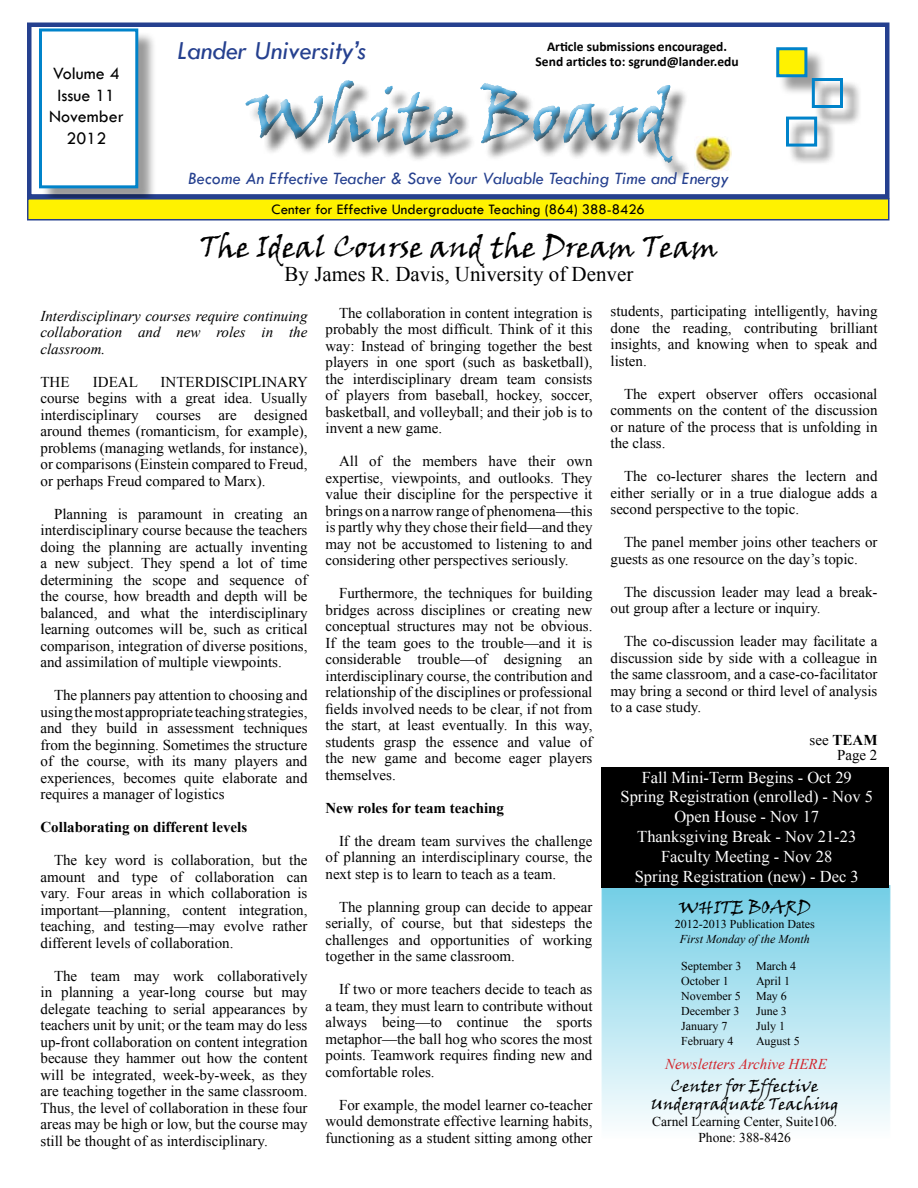
<style>
.page{position:relative;width:918px;height:1188px;background:#fff}
.page>*{position:absolute;margin:0;border:0;box-sizing:border-box;transform-origin:0 0}
.t1{font:30px "Viner Hand ITC";color:#000}
.t2{font:italic 27px "Tw Cen";color:#25408f}
.t3{font:21px "Times New Roman";color:#000}
.t4{font:italic 18px "Tw Cen";color:#25408f}
.t5{font:18px/21.6px "Tw Cen";color:#000;text-align:center}
.t6{font:18px "Viner Hand ITC";color:#000}
.t7{font:16.5px/19.8px "Times New Roman";color:#fff;text-align:center}
.t8{font:16.5px/18px "Viner Hand ITC";color:#000;text-align:center}
.t9{font:15px/16.5px "Times New Roman";color:#000;text-align:justify}
.t10{font:italic 15px/16.5px "Times New Roman";color:#000;text-align:justify}
.t11{font:700 15px "Times New Roman";color:#000}
.t12{font:15px "Tw Cen";color:#000}
.t13{font:italic 15px "Times New Roman";color:#d2232a}
.t14{font:700 13.5px/15px "Calibri";color:#000;text-align:center}
.t15{font:13.5px/16.5px "Times New Roman";color:#000;text-align:center}
.t16{font:12px/15px "Times New Roman";color:#000}
.t17{font:italic 12px "Times New Roman";color:#000}
.s1{font-weight:700}
</style>
<div class="page">
<div style="left:602px;top:885px;width:288px;height:253px;background:linear-gradient(to bottom,#6ec7de,#feffff);border:1px solid #72cee6"></div>
<div style="left:27px;top:22px;width:863px;height:177px;background:#fff;border:4px solid #25408f"></div>
<div style="left:245px;top:79px;width:429px;height:84px;background:#000;opacity:.75"></div>
<div style="left:41px;top:31px;width:116px;height:176px;background:#000;opacity:.4"></div>
<div style="left:39px;top:28px;width:99px;height:160px;background:#fff;border:3px solid #0083ca"></div>
<div style="left:778px;top:50px;width:48px;height:46px;background:#000;opacity:.39"></div>
<div style="left:776px;top:47px;width:31px;height:30px;background:#fff200;border:3px solid #0083ca"></div>
<div style="left:814px;top:80px;width:48px;height:47px;background:#000;opacity:.75"></div>
<div style="left:812px;top:78px;width:31px;height:30px;border:3px solid #0083ca"></div>
<div style="left:788px;top:119px;width:48px;height:46px;background:#000;opacity:.75"></div>
<div style="left:786px;top:117px;width:31px;height:30px;border:3px solid #0083ca"></div>
<div style="left:27px;top:198px;width:863px;height:22px;background:#fff200;border:2px solid #25408f"></div>
<img style="left:695px;top:136px;width:36px;height:35px">
<div style="left:602px;top:767px;width:287px;height:120px;background:#000"></div>
<p class="t5" style="left:49px;top:63px;width:76px">Volume 4<br>Issue 11<br>November<br>2012</p>
<h2 class="t2" style="left:177px;top:34px;width:191px">Lander University’s</h2>
<p class="t14" style="left:536px;top:39px;width:205px">Article submissions encouraged.<br>Send articles to: sgrund@lander.edu</p>
<p class="t4" style="left:188px;top:168px;width:542px">Become An Effective Teacher &amp; Save Your Valuable Teaching Time and Energy</p>
<p class="t12" style="left:272px;top:201px;width:375px">Center for Effective Undergraduate Teaching (864) 388-8426</p>
<h1 class="t1" style="left:200px;top:228px;width:520px">The Ideal Course and the Dream Team</h1>
<h3 class="t3" style="left:285px;top:260px;width:350px">By James R. Davis, University of Denver</h3>
<p class="t10" style="left:40px;top:307px;width:269px">Interdisciplinary courses require continuing collaboration and new roles in the classroom.</p>
<p class="t9" style="left:40px;top:373px;width:31px">The</p>
<p class="t9" style="left:93px;top:373px;width:36px">ideal</p>
<p class="t9" style="left:161px;top:373px;width:118px">interdisciplinar</p>
<p class="t9" style="left:610px;top:303px;width:269px">students, participating intelligently, having done the reading, contributing brilliant insights, and knowing when to speak and listen.</p>
<p class="t9" style="left:610px;top:385px;width:269px;text-indent:14px">The expert observer offers occasional comments on the content of the discussion or nature of the process that is unfolding in the class.</p>
<p class="t9" style="left:610px;top:468px;width:268px;text-indent:14px">The co-lecturer shares the lectern and either serially or in a true dialogue adds a second perspective to the topic.</p>
<p class="t9" style="left:610px;top:534px;width:268px;text-indent:14px">The panel member joins other teachers or guests as one resource on the day’s topic.</p>
<p class="t9" style="left:610px;top:583px;width:269px;text-indent:14px">The discussion leader may lead a break&shy;out group after a lecture or inquiry.</p>
<p class="t9" style="left:610px;top:633px;width:269px;text-indent:14px">The co-discussion leader may facilitate a discussion side by side with a colleague in the same classroom, and a case-co-facilitator may bring a second or third level of analysis to a case study.</p>
<p class="t9" style="left:810px;top:732px;width:69px;line-height:15px;text-align:right">see <span class="s1">TEAM<br></span>Page 2</p>
<p class="t9" style="left:326px;top:304px;width:269px;text-indent:14px">The collaboration in content integration is probably the most difficult. Think of it this way: Instead of bringing together the best players in one sport (such as basketball), the interdisciplinary dream team consists of players from baseball, hockey, soccer, basketball, and volleyball; and their job is to invent a new game.</p>
<p class="t9" style="left:326px;top:453px;width:269px;text-indent:14px">All of the members have their own expertise, viewpoints, and outlooks. They value their discipline for the perspective it brings on a narrow range of phenomena—this is partly why they chose their field—and they may not be accustomed to listening to and considering other perspectives seriously.</p>
<p class="t9" style="left:326px;top:585px;width:269px;text-indent:14px">Furthermore, the techniques for building bridges across disciplines or creating new conceptual structures may not be obvious.<br>If the team goes to the trouble—and it is considerable trouble—of designing an interdisciplinary course, the contribution and relationship of the disciplines or professional fields involved needs to be clear, if not from the start, at least eventually. In this way, students grasp the essence and value of the new game and become eager players themselves.</p>
<p class="t11" style="left:326px;top:798px;width:180px">New roles for team teaching</p>
<p class="t9" style="left:326px;top:832px;width:269px;text-indent:14px">If the dream team survives the challenge of planning an interdisciplinary course, the next step is to learn to teach as a team.</p>
<p class="t9" style="left:326px;top:898px;width:269px;text-indent:14px">The planning group can decide to appear serially, of course, but that sidesteps the challenges and opportunities of working together in the same classroom.</p>
<p class="t9" style="left:326px;top:981px;width:269px;text-indent:14px">If two or more teachers decide to teach as a team, they must learn to contribute without always being—to continue the sports metaphor—the ball hog who scores the most points. Teamwork requires finding new and comfortable roles.</p>
<p class="t9" style="left:326px;top:1096px;width:269px;text-indent:14px">For example, the model learner co-teacher would demonstrate effective learning habits, functioning as a student sitting among other</p>
<p class="t9" style="left:40px;top:373px;width:269px;text-indent:257px">y course begins with a great idea. Usually interdisciplinary courses are designed around themes (romanticism, for example), problems (managing wetlands, for instance), or comparisons (Einstein compared to Freud, or perhaps Freud compared to Marx).</p>
<p class="t9" style="left:40px;top:505px;width:269px;text-indent:14px">Planning is paramount in creating an interdisciplinary course because the teachers doing the planning are actually inventing a new subject. They spend a lot of time determining the scope and sequence of the course, how breadth and depth will be balanced, and what the interdisciplinary learning outcomes will be, such as critical comparison, integration of diverse positions, and assimilation of multiple viewpoints.</p>
<p class="t9" style="left:40px;top:687px;width:269px;text-indent:14px">The planners pay attention to choosing and using the most appropriate teaching strategies, and they build in assessment techniques from the beginning. Sometimes the structure of the course, with its many players and experiences, becomes quite elaborate and requires a manager of logistics</p>
<p class="t11" style="left:40px;top:817px;width:208px">Collaborating on different levels</p>
<p class="t9" style="left:40px;top:852px;width:269px;text-indent:14px">The key word is collaboration, but the amount and type of collaboration can vary. Four areas in which collaboration is important—planning, content integration, teaching, and testing—may evolve rather different levels of collaboration.</p>
<p class="t9" style="left:40px;top:967px;width:269px;text-indent:14px">The team may work collaboratively in planning a year-long course but may delegate teaching to serial appearances by teachers unit by unit; or the team may do less up-front collaboration on content integration because they hammer out how the content will be integrated, week-by-week, as they are teaching together in the same classroom.<br>Thus, the level of collaboration in these four areas may be high or low, but the course may still be thought of as interdisciplinary.</p>
<p class="t7" style="left:621px;top:767px;width:254px">Fall Mini-Term Begins - Oct 29<br>Spring Registration (enrolled) - Nov 5<br>Open House - Nov 17<br>Thanksgiving Break - Nov 21-23<br>Faculty Meeting - Nov 28<br>Spring Registration (new) - Dec 3</p>
<p class="t6" style="left:679px;top:897px;width:134px">WHITE BOARD</p>
<p class="t16" style="left:675px;top:917px;width:141px">2012-2013 Publication Dates</p>
<p class="t17" style="left:680px;top:931px;width:131px">First Monday of the Month</p>
<p class="t16" style="left:681px;top:958px;width:62px">September 3<br>October 1<br>November 5<br>December 3<br>January 7<br>February 4</p>
<p class="t13" style="left:665px;top:1054px;width:163px">Newsletters Archive HERE</p>
<p class="t16" style="left:756px;top:958px;width:45px">March 4<br>April 1<br>May 6<br>June 3<br>July 1<br>August 5</p>
<p class="t8" style="left:651px;top:1077px;width:190px">Center for Effective<br>Undergraduate Teaching</p>
<p class="t15" style="left:652px;top:1113px;width:187px">Carnel Learning Center, Suite106.<br>Phone: 388-8426</p>
</div>
